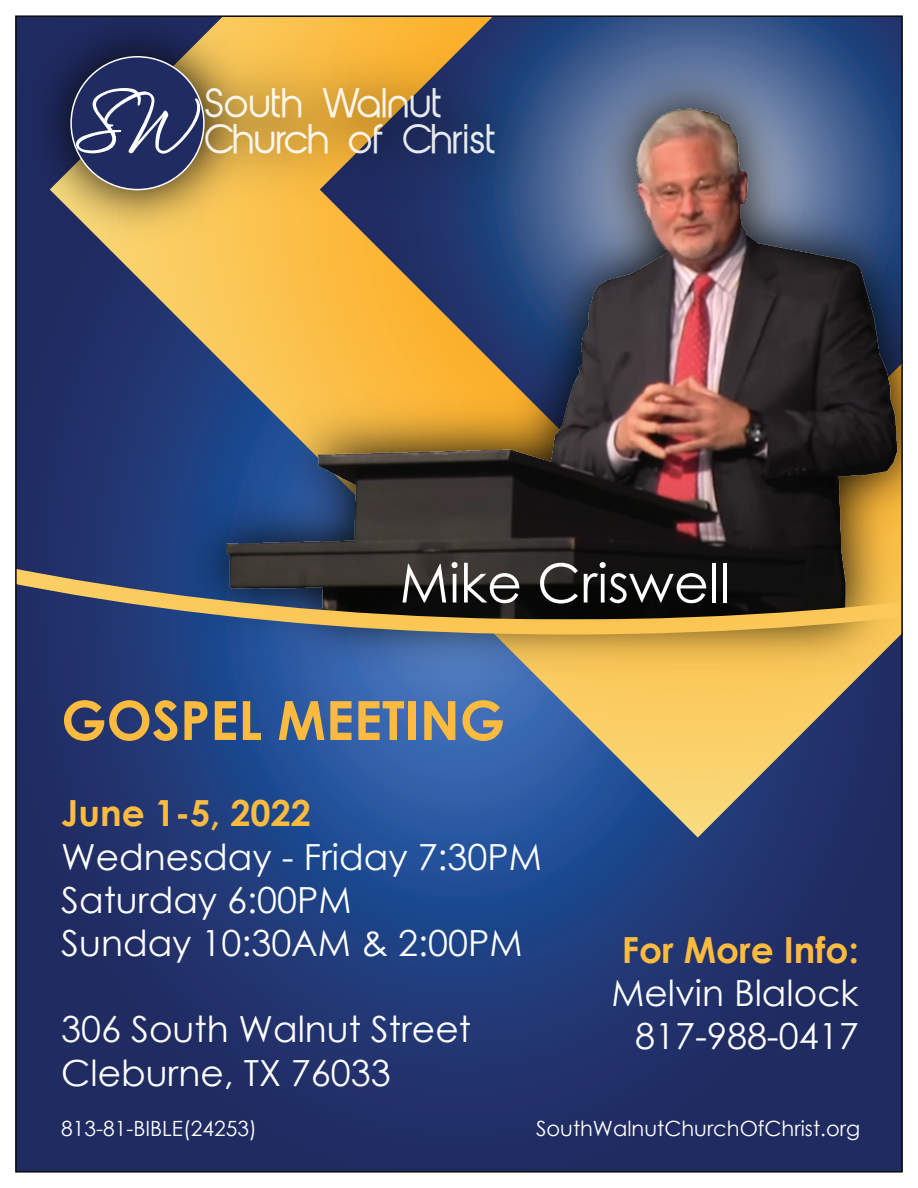
<style>
.page{position:relative;width:918px;height:1188px;background:#fff}
.page>*{position:absolute;margin:0;border:0;box-sizing:border-box;transform-origin:0 0}
.t1{font:700 54px "Century Gothic";color:#fcbb3f}
.t2{font:54px "Century Gothic";color:#fff}
.t3{font:37.65px "Abeatby Kai";color:#fff}
.t4{font:36px/43.2px "Century Gothic";color:#fff}
.t5{font:700 36px "Century Gothic";color:#fcbb3f}
.t6{font:21px "Century Gothic";color:#fff}
.s1{font-family:"Scriptina Pro";font-size:74.7px}
</style>
<div class="page">
<svg style="left:18px;top:635px;width:882px;height:535px;background:#20336d"></svg>
<svg style="left:50px;top:635px;width:850px;height:203px;background:#4e6284"></svg>
<img style="left:172px;top:635px;width:728px;height:39px">
<img style="left:18px;top:18px;width:882px;height:617px">
<img style="left:18px;top:18px;width:534px;height:261px">
<div style="left:71px;top:57px;width:133px;height:133px;background:#202b62;border-radius:50%"></div>
<svg style="left:75px;top:87px;width:126px;height:264px"></svg>
<p class="t3" style="left:205px;top:88px;width:239px">South Walnut</p>
<p class="t3" style="left:74px;top:123px;width:425px"><span class="s1">SW</span> Church of Christ</p>
<h1 class="t2" style="left:400px;top:545px;width:333px">Mike Criswell</h1>
<h1 class="t1" style="left:61px;top:679px;width:445px">GOSPEL MEETING</h1>
<p class="t5" style="left:61px;top:786px;width:251px">June 1-5, 2022</p>
<p class="t4" style="left:61px;top:834px;width:482px">Wednesday - Friday 7:30PM<br>Saturday 6:00PM<br>Sunday 10:30AM &amp; 2:00PM</p>
<p class="t5" style="left:622px;top:923px;width:238px">For More Info:</p>
<p class="t4" style="left:611px;top:971px;width:249px;text-align:right">Melvin Blalock<br>817-988-0417</p>
<p class="t4" style="left:61px;top:1007px;width:411px">306 South Walnut Street<br>Cleburne, TX 76033</p>
<p class="t6" style="left:61px;top:1114px;width:197px">813-81-BIBLE(24253)</p>
<p class="t6" style="left:536px;top:1114px;width:326px">SouthWalnutChurchOfChrist.org</p>
</div>
